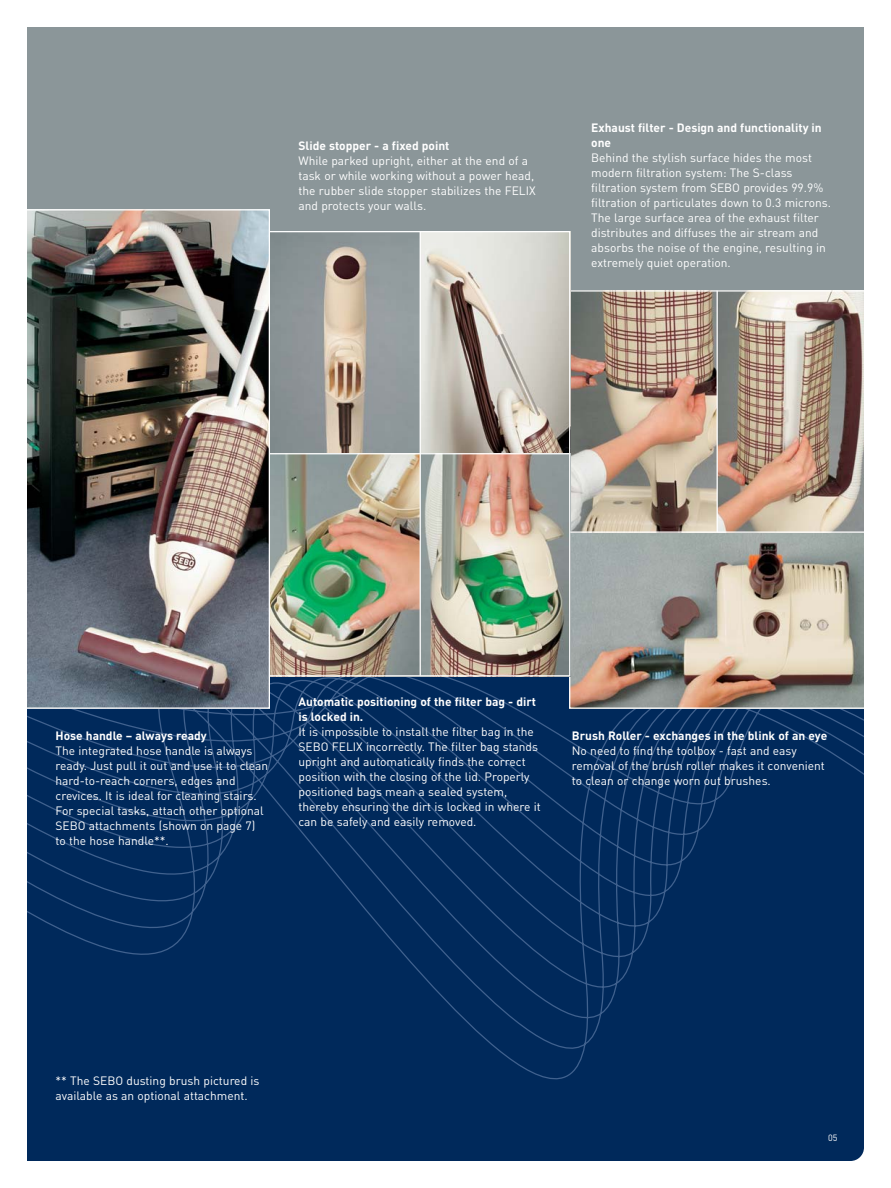
<style>
.page{position:relative;width:891px;height:1188px;background:#fff}
.page>*{position:absolute;margin:0;border:0;box-sizing:border-box;transform-origin:0 0}
.t1{font:12px/15px "DIN";color:#fff}
.t2{font:700 12px/15px "DIN";color:#fff}
.t3{font:9px "DIN";color:#fff}
</style>
<div class="page">
<div style="left:27px;top:632px;width:508px;height:529px;background:#00295b"></div>
<div style="left:521px;top:628px;width:343px;height:533px;background:#00295b;border-radius:14px"></div>
<svg style="left:27px;top:676px;width:837px;height:403px"></svg>
<div style="left:27px;top:27px;width:837px;height:340px;background:#8b9699"></div>
<img style="left:571px;top:533px;width:293px;height:174px">
<img style="left:571px;top:292px;width:146px;height:239px">
<img style="left:718px;top:292px;width:146px;height:239px">
<img style="left:270px;top:233px;width:150px;height:220px">
<svg style="left:421px;top:233px;width:147px;height:220px;background:#c3bdb5"></svg>
<img style="left:270px;top:454px;width:150px;height:220px">
<img style="left:421px;top:454px;width:147px;height:220px">
<hr style="left:420px;top:232px;width:1px;height:444px;background:#fff">
<img style="left:27px;top:211px;width:241px;height:496px">
<div style="left:11px;top:209px;width:259px;height:500px;border:1px solid #fff"></div>
<hr style="left:717px;top:291px;width:1px;height:241px;background:#fff">
<p class="t2" style="left:298px;top:139px;width:152px">Slide stopper - a fixed point</p>
<p class="t1" style="left:298px;top:154px;width:239px">While parked upright, either at the end of a task or while working without a power head, the rubber slide stopper stabilizes the FELIX and protects your walls.</p>
<p class="t2" style="left:591px;top:122px;width:232px">Exhaust filter - Design and functionality in one</p>
<p class="t1" style="left:591px;top:152px;width:241px">Behind the stylish surface hides the most modern filtration system: The S-class filtration system from SEBO provides 99.9% filtration of particulates down to 0.3 microns.<br>The large surface area of the exhaust filter distributes and diffuses the air stream and absorbs the noise of the engine, resulting in extremely quiet operation.</p>
<p class="t2" style="left:55px;top:729px;width:153px">Hose handle – always ready</p>
<p class="t1" style="left:55px;top:744px;width:214px">The integrated hose handle is always ready. Just pull it out and use it to clean hard-to-reach corners, edges and crevices. It is ideal for cleaning stairs.<br>For special tasks, attach other optional SEBO attachments (shown on page 7) to the hose handle**.</p>
<p class="t2" style="left:298px;top:696px;width:239px">Automatic positioning of the filter bag - dirt is locked in.</p>
<p class="t1" style="left:298px;top:726px;width:244px">It is impossible to install the filter bag in the SEBO FELIX incorrectly. The filter bag stands upright and automatically finds the correct position with the closing of the lid. Properly positioned bags mean a sealed system, thereby ensuring the dirt is locked in where it can be safely and easily removed.</p>
<p class="t2" style="left:572px;top:729px;width:257px">Brush Roller - exchanges in the blink of an eye</p>
<p class="t1" style="left:572px;top:744px;width:255px">No need to find the toolbox - fast and easy removal of the brush roller makes it convenient to clean or change worn out brushes.</p>
<p class="t1" style="left:55px;top:1074px;width:205px">** The SEBO dusting brush pictured is available as an optional attachment.</p>
<p class="t3" style="left:828px;top:1134px;width:11px">05</p>
</div>
